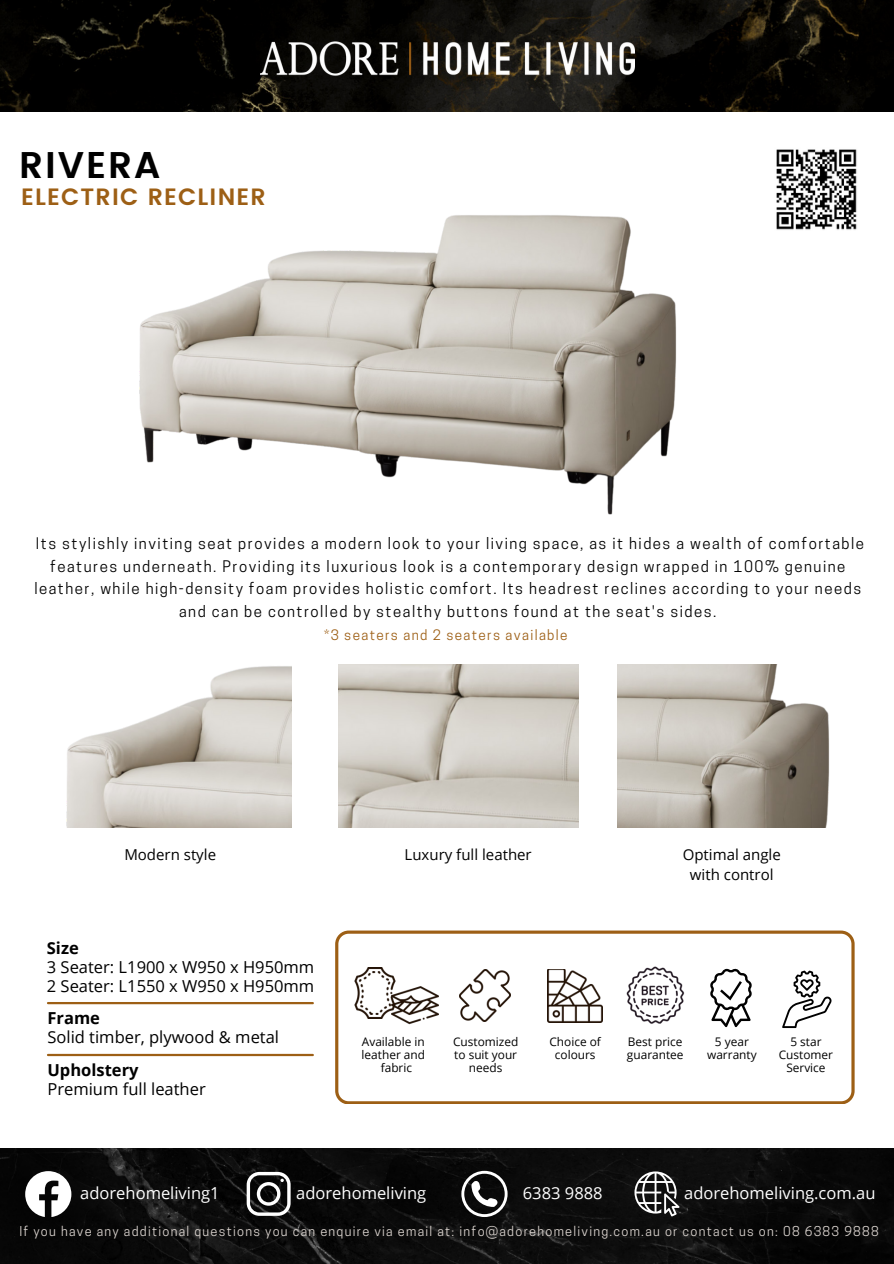
<style>
.page{position:relative;width:894px;height:1264px;background:#fff}
.page>*{position:absolute;margin:0;border:0;box-sizing:border-box;transform-origin:0 0}
.t1{font:600 37.2px "Poppins";letter-spacing:.05em;color:#000}
.t2{font:600 23.55px "Poppins";letter-spacing:.05em;color:#9d5f15}
.t3{font:16.5px/19.2px "Open Sans";color:#000}
.t4{font:16.5px "Open Sans";color:#fff}
.t5{font:700 16.5px "Open Sans";color:#000}
.t6{font:15px/22.5px "Cooper Hewitt";letter-spacing:.1em;color:#000;text-align:center}
.t7{font:15px/20.2px "Open Sans";color:#000;text-align:center}
.t8{font:13.5px "Cooper Hewitt";letter-spacing:.1em;color:#9d5f15}
.t9{font:12.75px "Cooper Hewitt";letter-spacing:.1em;color:#dbd4cf}
.t10{font:11.85px/12.9px "Open Sans";color:#000;text-align:center}
</style>
<div class="page">
<img style="left:0;top:1148px;width:893px;height:115px">
<svg style="left:335px;top:930px;width:519px;height:174px"></svg>
<img style="left:391px;top:981px;width:47px;height:46px">
<img style="left:349px;top:967px;width:51px;height:51px">
<img style="left:548px;top:969px;width:54px;height:53px">
<img style="left:459px;top:969px;width:52px;height:52px">
<img style="left:612px;top:953px;width:85px;height:86px">
<img style="left:0;top:0;width:893px;height:111px">
<svg style="left:25px;top:1171px;width:46px;height:45px"></svg>
<svg style="left:246px;top:1171px;width:44px;height:44px"></svg>
<svg style="left:461px;top:1170px;width:46px;height:46px"></svg>
<svg style="left:634px;top:1171px;width:45px;height:45px"></svg>
<svg style="left:709px;top:968px;width:43px;height:59px"></svg>
<svg style="left:781px;top:970px;width:50px;height:58px"></svg>
<hr style="left:48px;top:1001px;width:265px;height:3px;background:#9d5f15">
<hr style="left:48px;top:1053px;width:265px;height:3px;background:#9d5f15">
<img style="left:776px;top:149px;width:81px;height:81px">
<img style="left:338px;top:699px;width:240px;height:128px">
<img style="left:66px;top:699px;width:225px;height:128px">
<img style="left:617px;top:665px;width:213px;height:162px">
<img style="left:72px;top:29px;width:670px;height:670px">
<h1 class="t1" style="left:19px;top:143px;width:143px">RIVERA</h1>
<h2 class="t2" style="left:21px;top:183px;width:246px">ELECTRIC RECLINER</h2>
<p class="t6" style="left:34px;top:534px;width:831px">Its stylishly inviting seat provides a modern look to your living space, as it hides a wealth of comfortable features underneath. Providing its luxurious look is a contemporary design wrapped in 100% genuine leather, while high-density foam provides holistic comfort. Its headrest reclines according to your needs and can be controlled by stealthy buttons found at the seat's sides.</p>
<p class="t8" style="left:324px;top:629px;width:245px">*3 seaters and 2 seaters available</p>
<p class="t7" style="left:124px;top:844px;width:93px">Modern style</p>
<p class="t7" style="left:404px;top:844px;width:129px">Luxury full leather</p>
<p class="t7" style="left:682px;top:844px;width:99px">Optimal angle with control</p>
<p class="t5" style="left:47px;top:936px;width:33px">Size</p>
<p class="t3" style="left:47px;top:956px;width:269px">3 Seater: L1900 x W950 x H950mm<br>2 Seater: L1550 x W950 x H950mm</p>
<p class="t5" style="left:47px;top:1006px;width:54px">Frame</p>
<p class="t3" style="left:47px;top:1027px;width:233px">Solid timber, plywood &amp; metal</p>
<p class="t5" style="left:47px;top:1058px;width:92px">Upholstery</p>
<p class="t3" style="left:47px;top:1079px;width:160px">Premium full leather</p>
<p class="t10" style="left:361px;top:1035px;width:65px">Available in leather and fabric</p>
<p class="t10" style="left:453px;top:1035px;width:67px">Customized to suit your needs</p>
<p class="t10" style="left:549px;top:1035px;width:53px">Choice of colours</p>
<p class="t10" style="left:626px;top:1035px;width:58px;text-align:left">Best price guarantee</p>
<p class="t10" style="left:707px;top:1035px;width:51px">5 year warranty</p>
<p class="t10" style="left:778px;top:1035px;width:56px">5 star<br>Customer<br>Service</p>
<p class="t4" style="left:80px;top:1181px;width:141px">adorehomeliving1</p>
<p class="t4" style="left:296px;top:1181px;width:131px">adorehomeliving</p>
<p class="t4" style="left:522px;top:1181px;width:81px">6383 9888</p>
<p class="t4" style="left:684px;top:1181px;width:193px">adorehomeliving.com.au</p>
<p class="t9" style="left:19px;top:1225px;width:860px">If you have any additional questions you can enquire via email at: info@adorehomeliving.com.au or contact us on: 08 6383 9888</p>
</div>
